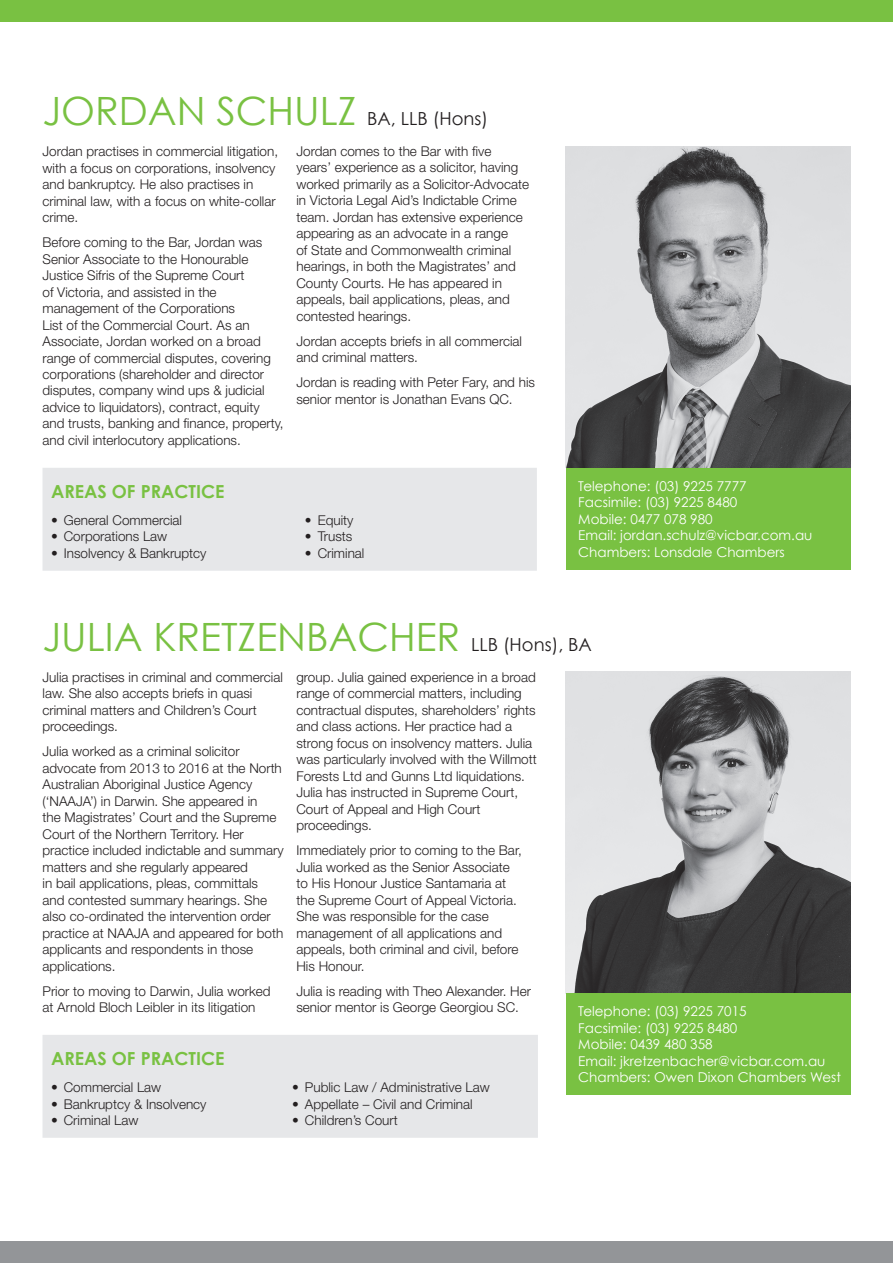
<style>
.page{position:relative;width:893px;height:1263px;background:#fff}
.page>*{position:absolute;margin:0;border:0;box-sizing:border-box;transform-origin:0 0}
.t1{font:39px "Century Gothic";color:#79c142}
.t2{font:700 18px "Century Gothic";color:#79c142}
.t3{font:300 13.5px/16.5px "Helvetica Neue LT Std";color:#231f20}
.t4{font:13.5px/16.5px "Century Gothic";color:#fff}
.s1{font-size:18px;color:#231f20}
</style>
<div class="page">
<div style="left:0;top:1242px;width:893px;height:21px;background:#939598"></div>
<div style="left:0;top:0;width:893px;height:21px;background:#79c142"></div>
<img style="left:566px;top:146px;width:284px;height:322px">
<div style="left:566px;top:468px;width:284px;height:101px;background:#79c142"></div>
<div style="left:43px;top:1035px;width:495px;height:103px;background:#e6e7e9"></div>
<div style="left:43px;top:468px;width:494px;height:103px;background:#e6e7e9"></div>
<img style="left:566px;top:672px;width:284px;height:321px">
<div style="left:566px;top:993px;width:284px;height:102px;background:#79c142"></div>
<h1 class="t1" style="left:43px;top:87px;width:447px">JORDAN SCHULZ <span class="s1">BA, LLB (Hons)</span></h1>
<p class="t3" style="left:43px;top:143px;width:237px">Jordan practises in commercial litigation, with a focus on corporations, insolvency and bankruptcy. He also practises in criminal law, with a focus on white-collar crime.</p>
<p class="t3" style="left:43px;top:234px;width:243px">Before coming to the Bar, Jordan was Senior Associate to the Honourable Justice Sifris of the Supreme Court<br>of Victoria, and assisted in the management of the Corporations<br>List of the Commercial Court. As an Associate, Jordan worked on a broad range of commercial disputes, covering corporations (shareholder and director disputes, company wind ups &amp; judicial advice to liquidators), contract, equity and trusts, banking and finance, property, and civil interlocutory applications.</p>
<p class="t3" style="left:296px;top:143px;width:234px">Jordan comes to the Bar with five years’ experience as a solicitor, having worked primarily as a Solicitor-Advocate in Victoria Legal Aid’s Indictable Crime team. Jordan has extensive experience appearing as an advocate in a range<br>of State and Commonwealth criminal hearings, in both the Magistrates’ and County Courts. He has appeared in appeals, bail applications, pleas, and contested hearings.</p>
<p class="t3" style="left:296px;top:333px;width:227px">Jordan accepts briefs in all commercial and criminal matters.</p>
<p class="t3" style="left:296px;top:374px;width:240px">Jordan is reading with Peter Fary, and his senior mentor is Jonathan Evans QC.</p>
<h2 class="t2" style="left:51px;top:480px;width:175px">AREAS OF PRACTICE</h2>
<p class="t3" style="left:51px;top:512px;width:133px">• General Commercial</p>
<p class="t3" style="left:51px;top:528px;width:118px">• Corporations Law</p>
<p class="t3" style="left:51px;top:545px;width:157px">• Insolvency &amp; Bankruptcy</p>
<p class="t3" style="left:305px;top:512px;width:50px">• Equity</p>
<p class="t3" style="left:305px;top:528px;width:49px">• Trusts</p>
<p class="t3" style="left:305px;top:545px;width:61px">• Criminal</p>
<p class="t4" style="left:578px;top:477px;width:236px">Telephone: (03) 9225 7777<br>Facsimile: (03) 9225 8480<br>Mobile: 0477 078 980<br>Email: jordan.schulz@vicbar.com.au<br>Chambers: Lonsdale Chambers</p>
<h1 class="t1" style="left:43px;top:613px;width:551px">JULIA KRETZENBACHER <span class="s1">LLB (Hons), BA</span></h1>
<p class="t3" style="left:43px;top:668px;width:242px">Julia practises in criminal and commercial law. She also accepts briefs in quasi criminal matters and Children’s Court proceedings.</p>
<p class="t3" style="left:43px;top:743px;width:243px">Julia worked as a criminal solicitor advocate from 2013 to 2016 at the North Australian Aboriginal Justice Agency (‘NAAJA’) in Darwin. She appeared in<br>the Magistrates’ Court and the Supreme Court of the Northern Territory. Her practice included indictable and summary matters and she regularly appeared<br>in bail applications, pleas, committals<br>and contested summary hearings. She also co-ordinated the intervention order practice at NAAJA and appeared for both applicants and respondents in those applications.</p>
<p class="t3" style="left:43px;top:982px;width:230px">Prior to moving to Darwin, Julia worked at Arnold Bloch Leibler in its litigation</p>
<p class="t3" style="left:296px;top:668px;width:242px">group. Julia gained experience in a broad range of commercial matters, including contractual disputes, shareholders’ rights and class actions. Her practice had a strong focus on insolvency matters. Julia was particularly involved with the Willmott Forests Ltd and Gunns Ltd liquidations.<br>Julia has instructed in Supreme Court, Court of Appeal and High Court proceedings.</p>
<p class="t3" style="left:296px;top:842px;width:227px">Immediately prior to coming to the Bar, Julia worked as the Senior Associate to His Honour Justice Santamaria at the Supreme Court of Appeal Victoria.<br>She was responsible for the case management of all applications and appeals, both criminal and civil, before His Honour.</p>
<p class="t3" style="left:296px;top:982px;width:236px">Julia is reading with Theo Alexander. Her senior mentor is George Georgiou SC.</p>
<h2 class="t2" style="left:51px;top:1047px;width:175px">AREAS OF PRACTICE</h2>
<p class="t3" style="left:51px;top:1079px;width:112px">• Commercial Law</p>
<p class="t3" style="left:51px;top:1095px;width:157px">• Bankruptcy &amp; Insolvency</p>
<p class="t3" style="left:51px;top:1112px;width:89px">• Criminal Law</p>
<p class="t3" style="left:292px;top:1079px;width:199px">• Public Law / Administrative Law</p>
<p class="t3" style="left:292px;top:1095px;width:182px">• Appellate – Civil and Criminal</p>
<p class="t3" style="left:292px;top:1112px;width:107px">• Children’s Court</p>
<p class="t4" style="left:578px;top:1003px;width:264px">Telephone: (03) 9225 7015<br>Facsimile: (03) 9225 8480<br>Mobile: 0439 480 358<br>Email: jkretzenbacher@vicbar.com.au<br>Chambers: Owen Dixon Chambers West</p>
</div>
